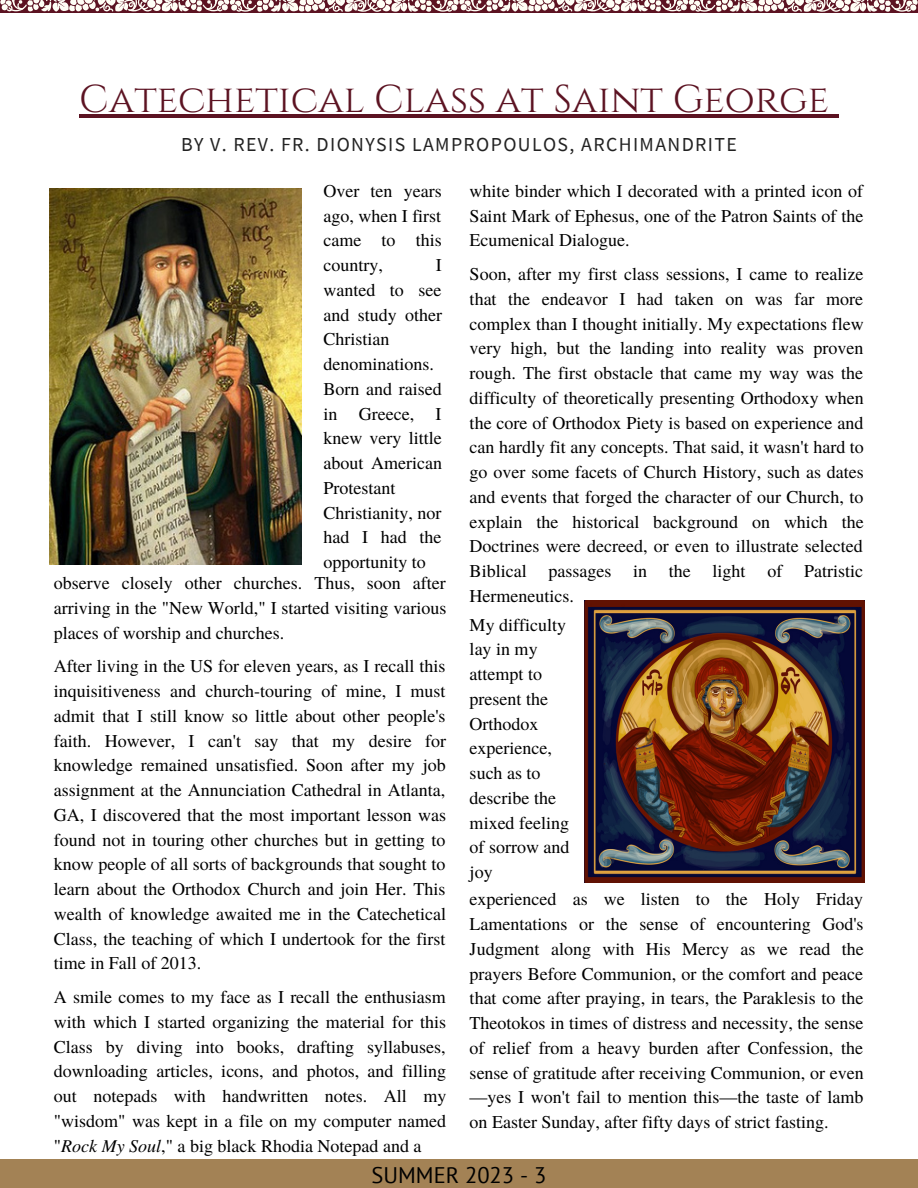
<style>
.page{position:relative;width:918px;height:1188px;background:#fff}
.page>*{position:absolute;margin:0;border:0;box-sizing:border-box;transform-origin:0 0}
.t1{font:38.7px "Cinzel";color:#5c1322}
.t2{font:22.5px "PT Sans";color:#000}
.t3{font:19.8px "Source Sans Pro";letter-spacing:.07em;color:#222}
.t4{font:18px/24.8px "Te X Gyre Termes";color:#000;text-align:justify}
.s1{font-style:italic}
</style>
<div class="page">
<div style="left:0;top:1160px;width:918px;height:28px;background:#a38255"></div>
<div style="left:0;top:0;width:918px;height:13px;background:#5c1322"></div>
<img style="left:50px;top:189px;width:252px;height:375px">
<svg style="left:0;top:0;width:918px;height:12px"></svg>
<img style="left:584px;top:601px;width:280px;height:281px">
<hr style="left:79px;top:114px;width:750px;height:4px;background:#5c1322">
<hr style="left:829px;top:114px;width:10px;height:4px;background:#5c1322">
<p class="t1" style="left:79px;top:74px;width:751px">CATECHETICAL CLASS AT SAINT GEORGE</p>
<p class="t3" style="left:181px;top:132px;width:557px">BY V. REV. FR. DIONYSIS LAMPROPOULOS, ARCHIMANDRITE</p>
<p class="t4" style="left:470px;top:178px;width:395px">white binder which I decorated with a printed icon of Saint Mark of Ephesus, one of the Patron Saints of the Ecumenical Dialogue.</p>
<p class="t4" style="left:470px;top:261px;width:396px">Soon, after my first class sessions, I came to realize that the endeavor I had taken on was far more complex than I thought initially. My expectations flew very high, but the landing into reality was proven rough. The first obstacle that came my way was the difficulty of theoretically presenting Orthodoxy when the core of Orthodox Piety is based on experience and can hardly fit any concepts. That said, it wasn't hard to go over some facets of Church History, such as dates and events that forged the character of our Church, to explain the historical background on which the Doctrines were decreed, or even to illustrate selected Biblical passages in the light of Patristic Hermeneutics.</p>
<p class="t4" style="left:323px;top:178px;width:120px">Over ten years ago, when I first came to this country,</p>
<p class="t4" style="left:323px;top:252px;width:120px;text-align:left;text-indent:112px">I wanted to see and study other<br>Christian denominations.<br>Born and raised in Greece, I knew very little about American<br>Protestant<br>Christianity, nor had I had the opportunity to</p>
<p class="t4" style="left:54px;top:570px;width:394px">observe closely other churches. Thus, soon after arriving in the "New World," I started visiting various places of worship and churches.</p>
<p class="t4" style="left:54px;top:653px;width:394px">After living in the US for eleven years, as I recall this inquisitiveness and church-touring of mine, I must admit that I still know so little about other people's faith. However, I can't say that my desire for knowledge remained unsatisfied. Soon after my job assignment at the Annunciation Cathedral in Atlanta, GA, I discovered that the most important lesson was found not in touring other churches but in getting to know people of all sorts of backgrounds that sought to learn about the Orthodox Church and join Her. This wealth of knowledge awaited me in the Catechetical Class, the teaching of which I undertook for the first time in Fall of 2013.</p>
<p class="t4" style="left:54px;top:984px;width:394px">A smile comes to my face as I recall the enthusiasm with which I started organizing the material for this Class by diving into books, drafting syllabuses, downloading articles, icons, and photos, and filling out notepads with handwritten notes. All my "wisdom" was kept in a file on my computer named "<span class="s1">Rock My Soul</span>," a big black Rhodia Notepad and a</p>
<p class="t4" style="left:470px;top:611px;width:101px;text-align:left">My difficulty lay in my attempt to present the<br>Orthodox experience, such as to describe the mixed feeling of sorrow and joy</p>
<p class="t4" style="left:470px;top:886px;width:396px">experienced as we listen to the Holy Friday Lamentations or the sense of encountering God's Judgment along with His Mercy as we read the prayers Before Communion, or the comfort and peace that come after praying, in tears, the Paraklesis to the Theotokos in times of distress and necessity, the sense of relief from a heavy burden after Confession, the sense of gratitude after receiving Communion, or even —yes I won't fail to mention this—the taste of lamb on Easter Sunday, after fifty days of strict fasting.</p>
<p class="t2" style="left:371px;top:1160px;width:177px">SUMMER 2023 - 3</p>
</div>
